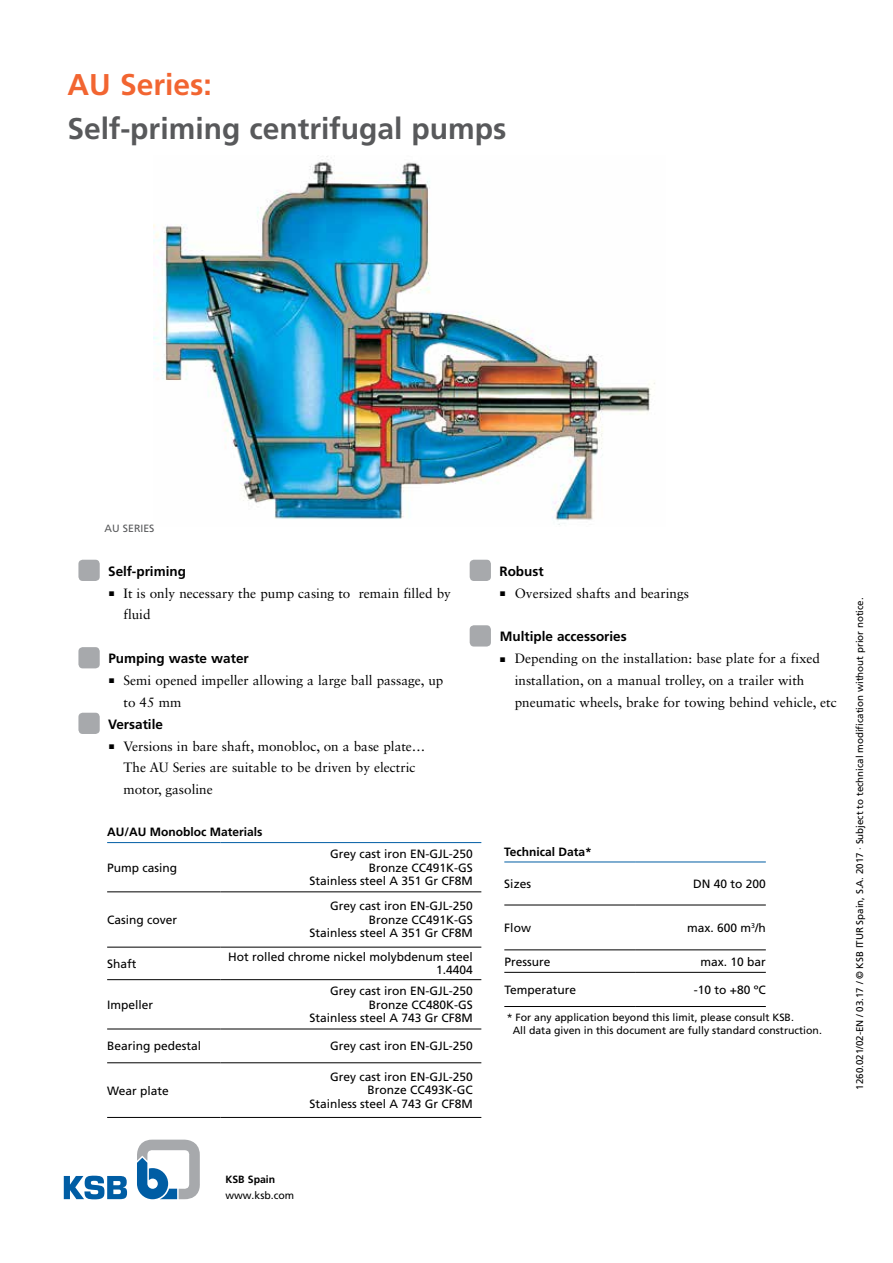
<style>
.page{position:relative;width:893px;height:1263px;background:#fff}
.page>*{position:absolute;margin:0;border:0;box-sizing:border-box;transform-origin:0 0}
.t1{font:700 30px "Frutiger LT Pro";color:#58595b}
.t2{font:700 30px "Frutiger LT Pro";color:#f26531}
.t3{font:13.5px/21.9px "Sabon LT Std";color:#000}
.t4{font:700 13.5px "Frutiger LT Pro";color:#000}
.t5{font:12px/13.5px "Frutiger LT Pro";color:#000;text-align:right}
.t6{font:700 12px "Frutiger LT Pro";color:#000}
.t7{font:10.5px/13.5px "Frutiger LT Pro";color:#000}
.t8{font:10.5px "Frutiger LT Pro";color:#58595b}
.t9{font:700 10.5px "Frutiger LT Pro";color:#000}
.t10{font:9.75px "Frutiger LT Pro";color:#000}
.t11{font:6.75px "Zapf Dingbats ITC";color:#000}
</style>
<div class="page">
<div style="left:78px;top:560px;width:22px;height:21px;background:#a7a9ac;border-radius:4px"></div>
<div style="left:78px;top:647px;width:22px;height:21px;background:#a7a9ac;border-radius:4px"></div>
<div style="left:78px;top:713px;width:22px;height:21px;background:#a7a9ac;border-radius:4px"></div>
<div style="left:470px;top:560px;width:21px;height:21px;background:#a7a9ac;border-radius:4px"></div>
<div style="left:470px;top:625px;width:21px;height:21px;background:#a7a9ac;border-radius:4px"></div>
<hr style="left:107px;top:891px;width:114px;height:1px;background:#000">
<hr style="left:221px;top:891px;width:260px;height:1px;background:#000">
<hr style="left:107px;top:947px;width:114px;height:1px;background:#000">
<hr style="left:221px;top:947px;width:260px;height:1px;background:#000">
<hr style="left:107px;top:979px;width:114px;height:1px;background:#000">
<hr style="left:221px;top:979px;width:260px;height:1px;background:#000">
<hr style="left:107px;top:1029px;width:114px;height:1px;background:#000">
<hr style="left:221px;top:1029px;width:260px;height:1px;background:#000">
<hr style="left:107px;top:1062px;width:114px;height:1px;background:#000">
<hr style="left:221px;top:1062px;width:260px;height:1px;background:#000">
<hr style="left:107px;top:1117px;width:114px;height:1px;background:#000">
<hr style="left:221px;top:1117px;width:260px;height:1px;background:#000">
<hr style="left:107px;top:842px;width:114px;height:1px;background:#005da4">
<hr style="left:221px;top:842px;width:260px;height:1px;background:#005da4">
<hr style="left:504px;top:905px;width:131px;height:1px;background:#000">
<hr style="left:635px;top:905px;width:131px;height:1px;background:#000">
<hr style="left:504px;top:949px;width:131px;height:1px;background:#000">
<hr style="left:635px;top:949px;width:131px;height:1px;background:#000">
<hr style="left:504px;top:972px;width:131px;height:1px;background:#000">
<hr style="left:635px;top:972px;width:131px;height:1px;background:#000">
<hr style="left:504px;top:1006px;width:131px;height:1px;background:#000">
<hr style="left:635px;top:1006px;width:131px;height:1px;background:#000">
<hr style="left:504px;top:861px;width:131px;height:1px;background:#005da4">
<hr style="left:635px;top:861px;width:131px;height:1px;background:#005da4">
<img style="left:154px;top:156px;width:501px;height:369px">
<svg style="left:137px;top:1139px;width:63px;height:60px"></svg>
<svg style="left:64px;top:1175px;width:63px;height:24px"></svg>
<h1 class="t2" style="left:68px;top:67px;width:146px">AU Series:</h1>
<h1 class="t1" style="left:68px;top:110px;width:440px">Self-priming centrifugal pumps</h1>
<p class="t8" style="left:105px;top:522px;width:51px">AU SERIES</p>
<p class="t4" style="left:108px;top:563px;width:79px">Self-priming</p>
<p class="t11" style="left:114px;top:590px;width:3px">■</p>
<p class="t3" style="left:124px;top:582px;width:329px;text-indent:-14px">■ It is only necessary the pump casing to remain filled by fluid</p>
<p class="t4" style="left:108px;top:650px;width:142px">Pumping waste water</p>
<p class="t3" style="left:124px;top:669px;width:321px;text-indent:-14px">■ Semi opened impeller allowing a large ball passage, up to 45 mm</p>
<p class="t4" style="left:108px;top:716px;width:56px">Versatile</p>
<p class="t11" style="left:114px;top:743px;width:3px">■</p>
<p class="t3" style="left:124px;top:735px;width:303px;text-indent:-14px">■ Versions in bare shaft, monobloc, on a base plate…<br>The AU Series are suitable to be driven by electric motor, gasoline</p>
<p class="t6" style="left:107px;top:825px;width:157px">AU/AU Monobloc Materials</p>
<p class="t5" style="left:107px;top:861px;width:72px">Pump casing</p>
<p class="t5" style="left:107px;top:913px;width:72px">Casing cover</p>
<p class="t5" style="left:309px;top:847px;width:165px">Grey cast iron EN-GJL-250<br>Bronze CC491K-GS<br>Stainless steel A 351 Gr CF8M</p>
<p class="t5" style="left:309px;top:899px;width:165px">Grey cast iron EN-GJL-250<br>Bronze CC491K-GS<br>Stainless steel A 351 Gr CF8M</p>
<p class="t5" style="left:107px;top:957px;width:31px">Shaft</p>
<p class="t5" style="left:228px;top:950px;width:246px">Hot rolled chrome nickel molybdenum steel<br>1.4404</p>
<p class="t5" style="left:107px;top:998px;width:48px">Impeller</p>
<p class="t5" style="left:309px;top:984px;width:165px">Grey cast iron EN-GJL-250<br>Bronze CC480K-GS<br>Stainless steel A 743 Gr CF8M</p>
<p class="t5" style="left:107px;top:1039px;width:96px">Bearing pedestal</p>
<p class="t5" style="left:330px;top:1039px;width:144px">Grey cast iron EN-GJL-250</p>
<p class="t5" style="left:107px;top:1084px;width:63px">Wear plate</p>
<p class="t5" style="left:309px;top:1070px;width:165px">Grey cast iron EN-GJL-250<br>Bronze CC493K-GC<br>Stainless steel A 743 Gr CF8M</p>
<p class="t9" style="left:225px;top:1174px;width:51px">KSB Spain</p>
<p class="t7" style="left:225px;top:1188px;width:70px">www.ksb.com</p>
<p class="t4" style="left:499px;top:563px;width:46px">Robust</p>
<p class="t11" style="left:505px;top:590px;width:3px">■</p>
<p class="t3" style="left:500px;top:582px;width:190px">■ Oversized shafts and bearings</p>
<p class="t4" style="left:500px;top:629px;width:129px">Multiple accessories</p>
<p class="t11" style="left:505px;top:656px;width:3px">■</p>
<p class="t3" style="left:515px;top:647px;width:323px;text-indent:-14px">■ Depending on the installation: base plate for a fixed installation, on a manual trolley, on a trailer with pneumatic wheels, brake for towing behind vehicle, etc</p>
<p class="t6" style="left:504px;top:845px;width:89px">Technical Data*</p>
<p class="t5" style="left:504px;top:877px;width:28px">Sizes</p>
<p class="t5" style="left:693px;top:877px;width:74px">DN 40 to 200</p>
<p class="t5" style="left:504px;top:921px;width:28px">Flow</p>
<p class="t5" style="left:687px;top:921px;width:80px">max. 600 m<sup>3</sup>/h</p>
<p class="t5" style="left:504px;top:955px;width:48px">Pressure</p>
<p class="t5" style="left:700px;top:955px;width:67px">max. 10 bar</p>
<p class="t5" style="left:504px;top:983px;width:73px">Temperature</p>
<p class="t5" style="left:694px;top:983px;width:73px">-10 to +80 ºC</p>
<p class="t7" style="left:513px;top:1010px;width:311px;text-indent:-6px">* For any application beyond this limit, please consult KSB.<br>All data given in this document are fully standard construction.</p>
<p class="t10" style="left:854px;top:1090px;width:494px;rotate:-90deg">1260.021/02-EN / 03.17 / © KSB ITUR Spain, S.A. 2017 · Subject to technical modification without prior notice.</p>
</div>
